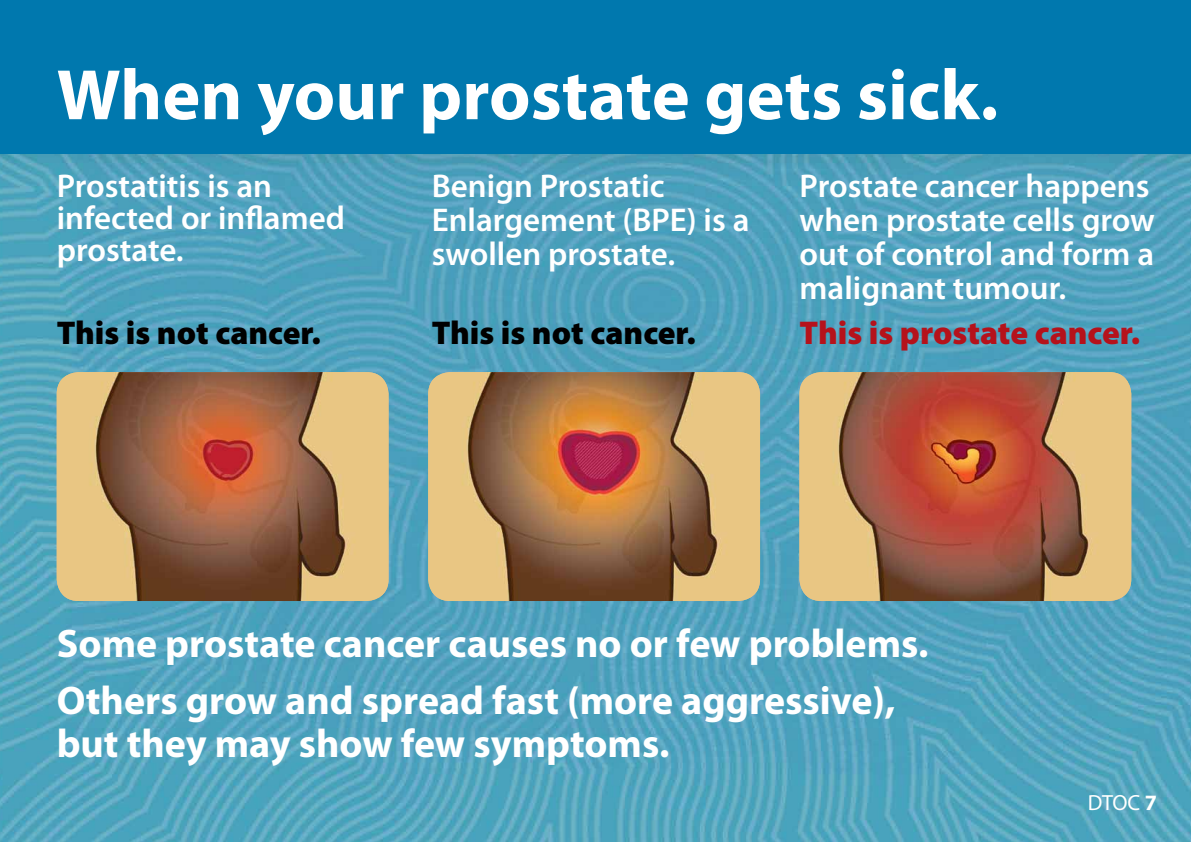
<style>
.page{position:relative;width:1191px;height:842px;background:#fff}
.page>*{position:absolute;margin:0;border:0;box-sizing:border-box;transform-origin:0 0}
.t1{font:700 72px "Myriad Pro";color:#fff}
.t2{font:700 40px/57.2px "Myriad Pro";color:#fff}
.t3{font:600 33px/34px "Myriad Pro";color:#fff}
.t4{font:900 33px "Myriad Pro";color:#000}
.t5{font:900 33px "Myriad Pro";color:#b5121b}
.t6{font:22px "Myriad Pro";color:#fff}
.s1{font-weight:700}
</style>
<div class="page">
<img style="left:0;top:153px;width:1191px;height:689px">
<div style="left:0;top:0;width:1191px;height:153px;background:#0078ae"></div>
<img style="left:799px;top:372px;width:332px;height:229px">
<img style="left:428px;top:372px;width:332px;height:229px">
<img style="left:57px;top:372px;width:331px;height:229px">
<h1 class="t1" style="left:57px;top:55px;width:943px">When your prostate gets sick.</h1>
<p class="t3" style="left:57px;top:170px;width:290px;line-height:32px">Prostatitis is an infected or inflamed prostate.</p>
<p class="t3" style="left:432px;top:169px;width:319px">Benign Prostatic<br>Enlargement (BPE) is a swollen prostate.</p>
<p class="t3" style="left:799px;top:169px;width:357px">Prostate cancer happens when prostate cells grow out of control and form a malignant tumour.</p>
<p class="t4" style="left:57px;top:314px;width:266px">This is not cancer.</p>
<p class="t4" style="left:432px;top:314px;width:266px">This is not cancer.</p>
<p class="t5" style="left:799px;top:314px;width:342px">This is prostate cancer.</p>
<p class="t2" style="left:57px;top:615px;width:873px">Some prostate cancer causes no or few problems.<br>Others grow and spread fast (more aggressive),</p>
<p class="t2" style="left:57px;top:716px;width:614px">but they may show few symptoms.</p>
<p class="t6" style="left:1088px;top:791px;width:71px">DTOC <span class="s1">7</span></p>
</div>
